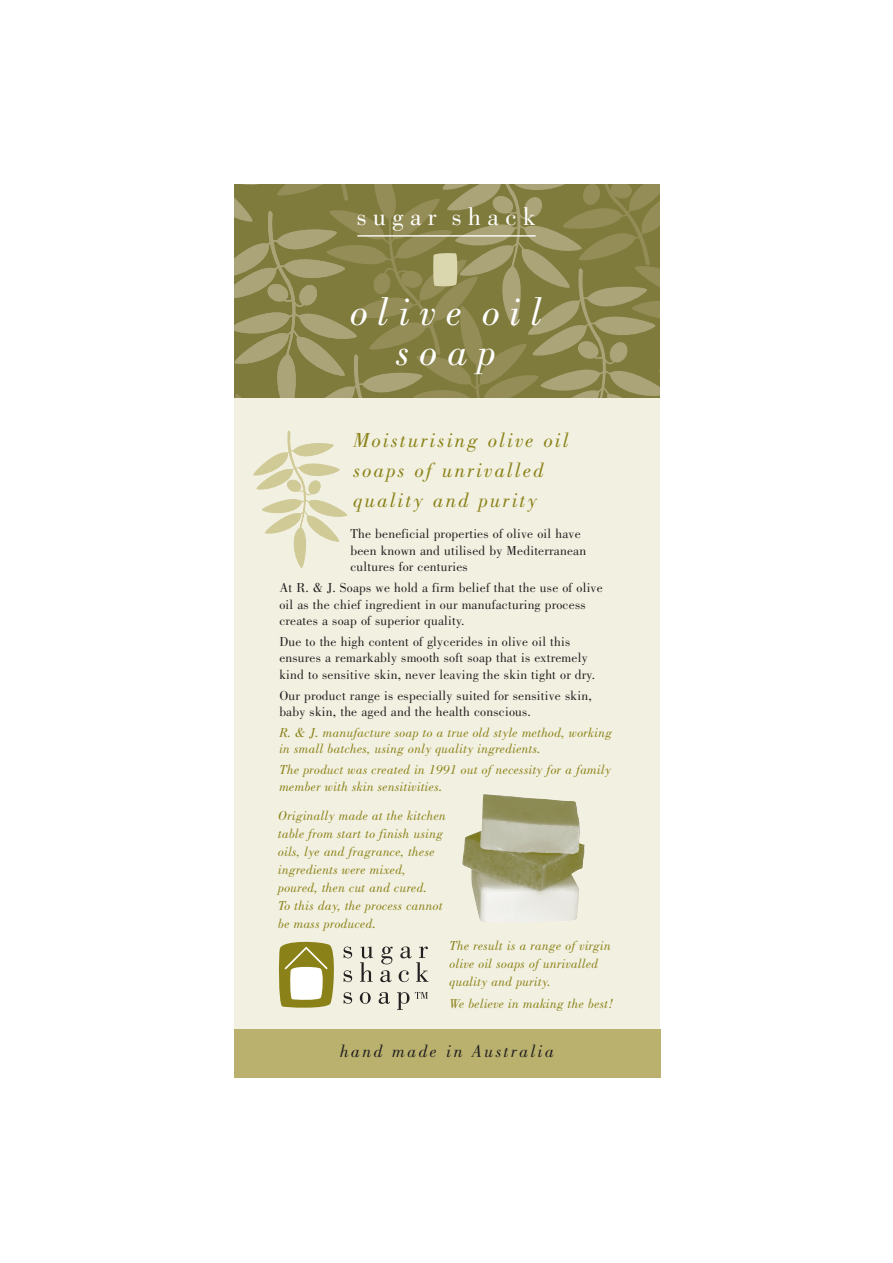
<style>
.page{position:relative;width:893px;height:1263px;background:#fff}
.page>*{position:absolute;margin:0;border:0;box-sizing:border-box;transform-origin:0 0}
.t1{font:italic 40.5px/40.5px "Bodoni";letter-spacing:.25em;color:#fff;text-align:center}
.t2{font:25.65px "Bodoni";letter-spacing:.25em;color:#fff}
.t3{font:italic 21px/30px "Bodoni";letter-spacing:.1em;color:#8a8218}
.t4{font:italic 18px "Bodoni";letter-spacing:.125em;color:#231f20}
.t5{font:13.5px/16.5px "Bodoni";letter-spacing:.015em;color:#231f20}
.t6{font:italic 13.5px/18px "Bodoni";letter-spacing:.015em;color:#8a8218}
</style>
<div class="page">
<div style="left:234px;top:395px;width:426px;height:678px;background:#f2f0e1"></div>
<svg style="left:234px;top:185px;width:426px;height:213px;background:#8d8850"></svg>
<hr style="left:357px;top:235px;width:178px;height:2px;background:#fff">
<svg style="left:278px;top:941px;width:56px;height:67px;background:#b6b16e"></svg>
<svg style="left:343px;top:992px;width:9px;height:12px"></svg>
<svg style="left:360px;top:992px;width:10px;height:12px"></svg>
<svg style="left:378px;top:992px;width:12px;height:12px"></svg>
<svg style="left:397px;top:992px;width:12px;height:18px"></svg>
<svg style="left:415px;top:992px;width:13px;height:7px"></svg>
<svg style="left:343px;top:970px;width:9px;height:12px"></svg>
<svg style="left:380px;top:970px;width:11px;height:12px"></svg>
<svg style="left:343px;top:947px;width:9px;height:11px"></svg>
<svg style="left:360px;top:947px;width:13px;height:35px"></svg>
<svg style="left:381px;top:947px;width:11px;height:17px"></svg>
<svg style="left:398px;top:947px;width:30px;height:35px"></svg>
<div style="left:234px;top:1029px;width:426px;height:48px;background:#b9b16d"></div>
<svg style="left:253px;top:430px;width:94px;height:138px"></svg>
<img style="left:462px;top:794px;width:123px;height:129px">
<h2 class="t2" style="left:356px;top:207px;width:181px">sugar shack</h2>
<h1 class="t1" style="left:350px;top:295px;width:193px">olive oil soap</h1>
<h3 class="t3" style="left:353px;top:427px;width:217px">Moisturising olive oil soaps of unrivalled quality and purity</h3>
<p class="t5" style="left:350px;top:527px;width:237px">The beneficial properties of olive oil have been known and utilised by Mediterranean cultures for centuries</p>
<p class="t5" style="left:279px;top:581px;width:325px">At R. &amp; J. Soaps we hold a firm belief that the use of olive oil as the chief ingredient in our manufacturing process creates a soap of superior quality.</p>
<p class="t5" style="left:279px;top:634px;width:317px">Due to the high content of glycerides in olive oil this ensures a remarkably smooth soft soap that is extremely kind to sensitive skin, never leaving the skin tight or dry.</p>
<p class="t5" style="left:279px;top:688px;width:314px">Our product range is especially suited for sensitive skin, baby skin, the aged and the health conscious.</p>
<p class="t6" style="left:279px;top:725px;width:334px;line-height:16.5px">R. &amp; J. manufacture soap to a true old style method, working in small batches, using only quality ingredients.</p>
<p class="t6" style="left:279px;top:763px;width:333px;line-height:16.5px">The product was created in 1991 out of necessity for a family member with skin sensitivities.</p>
<p class="t6" style="left:278px;top:808px;width:169px">Originally made at the kitchen table from start to finish using oils, lye and fragrance, these ingredients were mixed, poured, then cut and cured.<br>To this day, the process cannot be mass produced.</p>
<p class="t6" style="left:449px;top:938px;width:163px">The result is a range of virgin olive oil soaps of unrivalled quality and purity.</p>
<p class="t6" style="left:449px;top:996px;width:166px">We believe in making the best!</p>
<h3 class="t4" style="left:340px;top:1045px;width:216px">hand made in Australia</h3>
</div>
